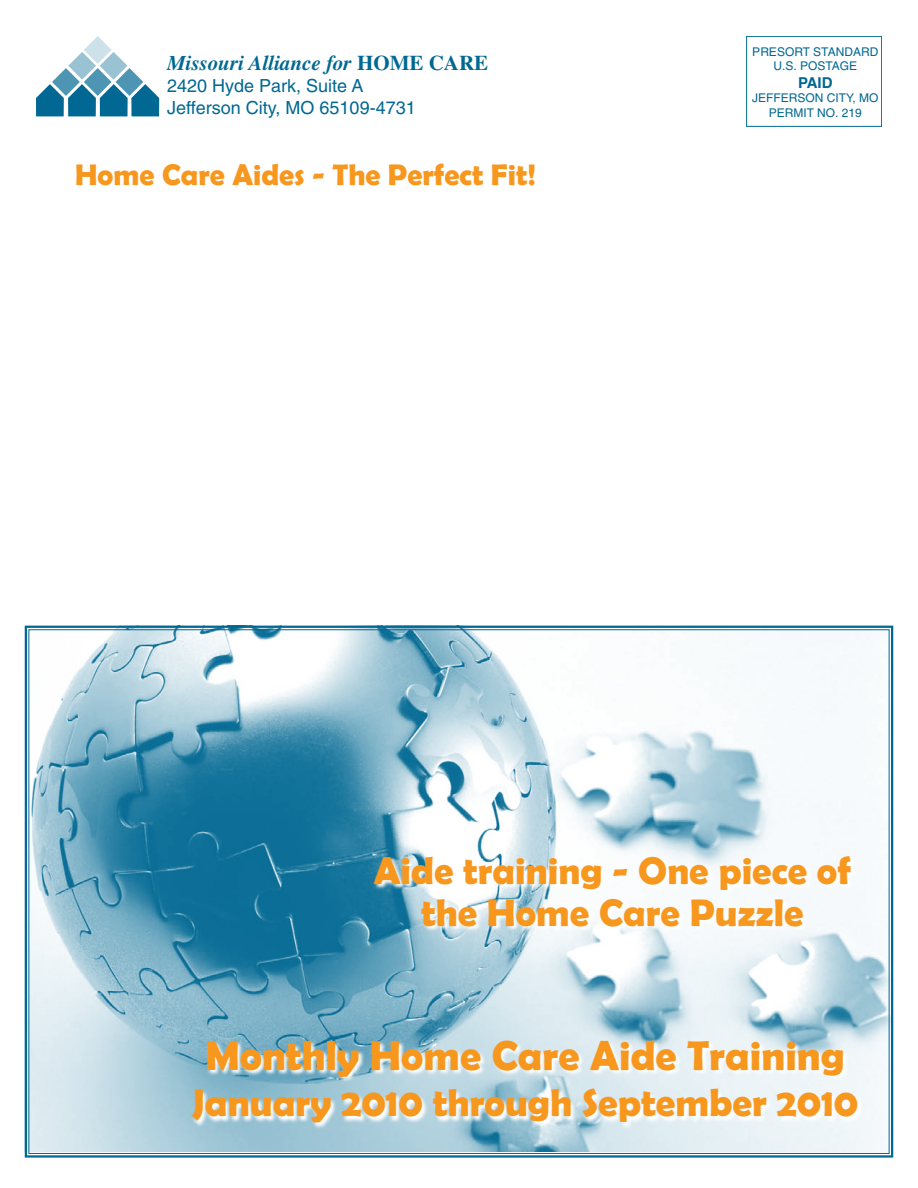
<style>
.page{position:relative;width:918px;height:1188px;background:#fff}
.page>*{position:absolute;margin:0;border:0;box-sizing:border-box;transform-origin:0 0}
.t1{font:700 42px "Berlin Sans FB Demi";color:#f8971d}
.t2{font:700 39px "Berlin Sans FB Demi";color:#f8971d}
.t3{font:700 38.7px/42px "Berlin Sans FB Demi";color:#f8971d;text-align:center}
.t4{font:700 30px "Berlin Sans FB Demi";color:#f8971d}
.t5{font:italic 700 21px "Times";color:#006892}
.t6{font:18px/21.6px "Helvetica";color:#006892}
.t7{font:700 15px "Helvetica";color:#006892}
.t8{font:12px/14.4px "Helvetica";color:#006892;text-align:center}
.s1{font-style:normal}
</style>
<div class="page">
<svg style="left:24px;top:625px;width:870px;height:533px"></svg>
<svg style="left:373px;top:856px;width:484px;height:77px"></svg>
<svg style="left:192px;top:1040px;width:672px;height:90px"></svg>
<div style="left:746px;top:36px;width:136px;height:91px;border:1px solid #006892"></div>
<svg style="left:36px;top:36px;width:123px;height:80px"></svg>
<h3 class="t5" style="left:167px;top:51px;width:323px">Missouri Alliance for <span class="s1">HOME CARE</span></h3>
<h3 class="t6" style="left:167px;top:75px;width:250px">2420 Hyde Park, Suite A<br>Jefferson City, MO 65109-4731</h3>
<h3 class="t4" style="left:75px;top:158px;width:462px">Home Care Aides - The Perfect Fit!</h3>
<p class="t8" style="left:752px;top:44px;width:128px">PRESORT STANDARD<br>U.S. POSTAGE</p>
<p class="t7" style="left:798px;top:74px;width:36px">PAID</p>
<p class="t8" style="left:752px;top:91px;width:128px">JEFFERSON CITY, MO<br>PERMIT NO. 219</p>
<h3 class="t3" style="left:374px;top:849px;width:479px">Aide training - One piece of the Home Care Puzzle</h3>
<h1 class="t1" style="left:206px;top:1031px;width:641px">Monthly Home Care Aide Training</h1>
<h2 class="t2" style="left:192px;top:1080px;width:668px">January 2010 through September 2010</h2>
</div>
